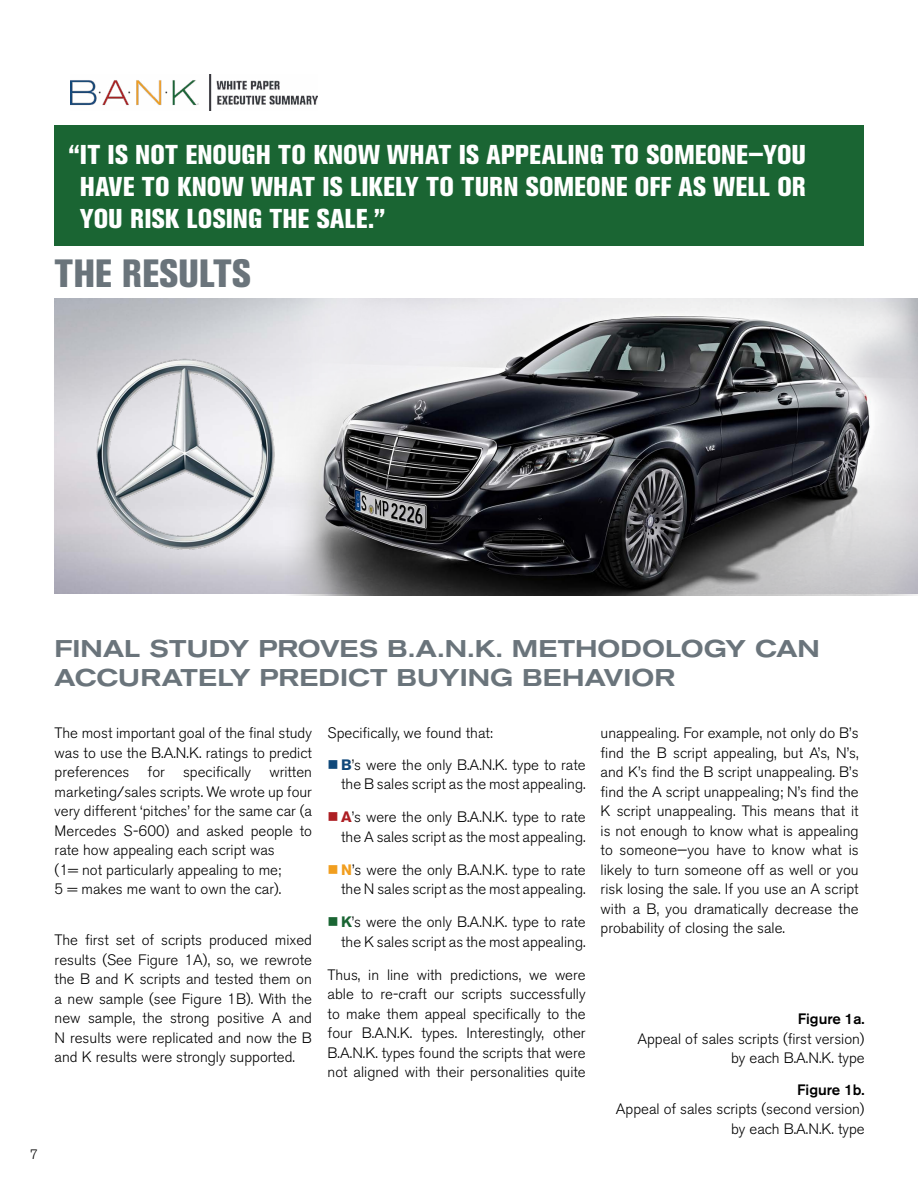
<style>
.page{position:relative;width:918px;height:1188px;background:#fff}
.page>*{position:absolute;margin:0;border:0;box-sizing:border-box;transform-origin:0 0}
.t1{font:800 condensed 39px "Akzidenz Grotesk BE";letter-spacing:-.005em;color:#6a747b}
.t2{font:800 condensed 27px/32.4px "Akzidenz Grotesk BE";letter-spacing:.005em;color:#fff;text-align:justify}
.t3{font:500 expanded 24px "Akzidenz Grotesk BE";color:#6a747b}
.t4{font:300 15px/19.5px "Akzidenz Grotesk BE";color:#000}
.t5{font:500 15px "Akzidenz Grotesk BE";color:#000}
.t6{font:300 13.5px "Akzidenz Grotesk BE";color:#000}
.s1{font-weight:700;color:#0f487a}
.s2{font-weight:700;color:#ad1e23}
.s3{font-weight:700;color:#f19e1f}
.s4{font-weight:700;color:#1a6533}
</style>
<div class="page">
<div style="left:55px;top:126px;width:809px;height:120px;background:#1a6533"></div>
<img style="left:229px;top:298px;width:689px;height:298px">
<img style="left:54px;top:359px;width:257px;height:193px">
<img style="left:70px;top:75px;width:248px;height:35px">
<h2 class="t2" style="left:80px;top:138px;width:728px;text-indent:-12px">“ IT IS NOT ENOUGH TO KNOW WHAT IS APPEALING TO SOMEONE—YOU HAVE TO KNOW WHAT IS LIKELY TO TURN SOMEONE OFF AS WELL OR YOU RISK LOSING THE</h2>
<h2 class="t2" style="left:317px;top:203px;width:14px">SALE</h2>
<h2 class="t2" style="left:368px;top:203px;width:19px">.”</h2>
<h1 class="t1" style="left:55px;top:251px;width:198px">THE RESULTS</h1>
<p class="t6" style="left:30px;top:1147px;width:9px">7</p>
<h3 class="t3" style="left:55px;top:635px;width:286px">FI NAL STUDY PROVES</h3>
<h3 class="t3" style="left:387px;top:635px;width:339px">B.A.N.K. METHODOLOGY</h3>
<h3 class="t3" style="left:755px;top:635px;width:66px">CAN</h3>
<h3 class="t3" style="left:55px;top:664px;width:43px">ACCUR</h3>
<h3 class="t3" style="left:162px;top:664px;width:55px">ATELY</h3>
<h3 class="t3" style="left:260px;top:664px;width:20px">PRE</h3>
<h3 class="t3" style="left:319px;top:664px;width:116px">DICT BUYI</h3>
<h3 class="t3" style="left:468px;top:664px;width:207px">NG BEHAVIOR</h3>
<p class="t4" style="left:55px;top:724px;width:259px">The most important goal of the final study was to use the B.A.N.K. ratings to predict preferences for specifically written marketing/sales scripts. We wrote up four very different ‘pitches’ for the same car (a Mercedes S-600) and asked people to rate how appealing each script was<br>(1= not particularly appealing to me;<br>5 = makes me want to own the car).</p>
<p class="t4" style="left:55px;top:931px;width:259px;text-align:justify">The first set of scripts produced mixed results (See Figure 1a), so, we rewrote the B and K scripts and tested them on a new sample (see Figure 1b). With the new sample, the strong positive A and N results were replicated and now the B and K results were strongly supported.</p>
<p class="t4" style="left:341px;top:718px;width:246px;line-height:31.5px;text-indent:-14px">Specifically, we found that:<br><span class="s1">B</span>’s were the only B.A.N.K. type to rate</p>
<p class="t4" style="left:341px;top:775px;width:246px">the B sales script as the most appealing.</p>
<p class="t4" style="left:341px;top:808px;width:246px"><span class="s2">A</span>’s were the only B.A.N.K. type to rate the A sales script as the most appealing.</p>
<p class="t4" style="left:341px;top:860px;width:246px"><span class="s3">N</span>’s were the only B.A.N.K. type to rate the N sales script as the most appealing.</p>
<p class="t4" style="left:341px;top:913px;width:246px"><span class="s4">K</span>’s were the only B.A.N.K. type to rate the K sales script as the most appealing.</p>
<p class="t4" style="left:328px;top:965px;width:260px;text-align:justify">Thus, in line with predictions, we were able to re-craft our scripts successfully to make them appeal specifically to the four B.A.N.K. types. Interestingly, other B.A.N.K. types found the scripts that were not aligned with their personalities quite</p>
<p class="t4" style="left:601px;top:724px;width:260px;text-align:justify">unappealing. For example, not only do B’s find the B script appealing, but A’s, N’s, and K’s find the B script unappealing. B’s find the A script unappealing; N’s find the K script unappealing. This means that it is not enough to know what is appealing to someone—you have to know what is likely to turn someone off as well or you risk losing the sale. If you use an A script with a B, you dramatically decrease the probability of closing the sale.</p>
<p class="t5" style="left:798px;top:1010px;width:68px">Figure 1a.</p>
<p class="t4" style="left:637px;top:1029px;width:229px;text-align:right">Appeal of sales scripts (first version) by each B.A.N.K. type</p>
<p class="t5" style="left:797px;top:1080px;width:69px">Figure 1b.</p>
<p class="t4" style="left:616px;top:1100px;width:250px;text-align:right">Appeal of sales scripts (second version) by each B.A.N.K. type</p>
</div>
